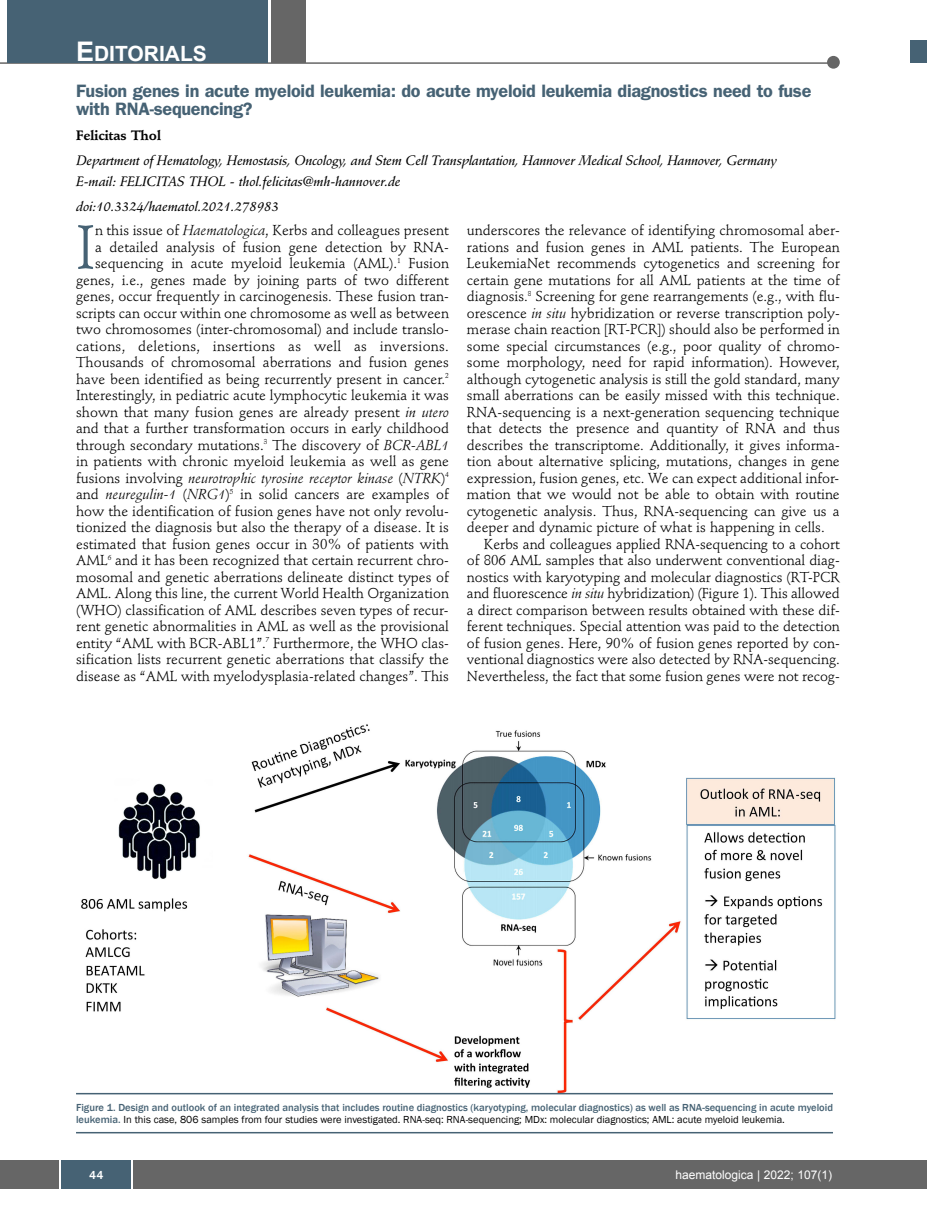
<style>
.page{position:relative;width:927px;height:1225px;background:#fff}
.page>*{position:absolute;margin:0;border:0;box-sizing:border-box;transform-origin:0 0}
.t1{font:60.45px "Stempel Schneidler";color:#466274}
.t2{font:700 21px "Arial";color:#fff}
.t3{font:600 18px/18px "Franklin Gothic";letter-spacing:-.015em;color:#466274}
.t4{font:14.25px/16.5px "Stempel Schneidler";color:#000;text-align:justify}
.t5{font:italic 13.5px/20.7px "Stempel Schneidler Med";letter-spacing:-.015em;color:#000}
.t6{font:700 13.5px "Stempel Schneidler";letter-spacing:-.005em;color:#000}
.t7{font:12px "Arial";color:#fff}
.t8{font:500 12px "Franklin Gothic";color:#fff}
.t9{font:500 10.5px/12px "Franklin Gothic";color:#466274}
.s1{font-size:27px}
.s2{font-style:italic}
.s3{font-weight:400;color:#000}
</style>
<div class="page">
<div style="left:911px;top:40px;width:16px;height:22px;background:#466274"></div>
<div style="left:910px;top:1160px;width:17px;height:28px;background:#666"></div>
<hr style="left:0;top:62px;width:837px;height:2px;background:#666">
<div style="left:0;top:1160px;width:910px;height:28px;background:#666"></div>
<div style="left:61px;top:1160px;width:71px;height:28px;background:#466274"></div>
<div style="left:827px;top:56px;width:13px;height:13px;background:#666;border-radius:50%"></div>
<div style="left:272px;top:0;width:34px;height:62px;background:#666"></div>
<div style="left:7px;top:0;width:261px;height:62px;background:#466274"></div>
<svg style="left:60px;top:1160px;width:1px;height:28px"></svg>
<svg style="left:132px;top:1160px;width:1px;height:28px"></svg>
<img style="left:76px;top:724px;width:760px;height:369px">
<hr style="left:76px;top:1093px;width:757px;height:1px;background:#466274">
<hr style="left:76px;top:1132px;width:757px;height:1px;background:#466274">
<h2 class="t2" style="left:76px;top:42px;width:132px"><span class="s1">E</span>DITORIALS</h2>
<p class="t3" style="left:76px;top:84px;width:737px">Fusion genes in acute myeloid leukemia: do acute myeloid leukemia diagnostics need to fuse with RNA-sequencing?</p>
<p class="t6" style="left:76px;top:130px;width:86px">Felicitas Thol</p>
<p class="t5" style="left:76px;top:152px;width:702px">Department of Hematology, Hemostasis, Oncology, and Stem Cell Transplantation, Hannover Medical School, Hannover, Germany<br>E-mail: FELICITAS THOL - thol.felicitas@mh-hannover.de</p>
<p class="t5" style="left:76px;top:197px;width:204px">doi:10.3324/haematol.2021.278983</p>
<h1 class="t1" style="left:76px;top:222px;width:20px">I</h1>
<p class="t4" style="left:76px;top:224px;width:374px;text-align:right">n this issue of <span class="s2">Haematologica</span>, Kerbs and colleagues present<br>a detailed analysis of fusion gene detection by RNA&shy;sequencing in acute myeloid leukemia (AML).<sup>1</sup> Fusion genes, i.e., genes made by joining parts of two different genes, occur frequently in carcinogenesis. These fusion tran&shy;scripts can occur within one chromosome as well as between two chromosomes (inter-chromosomal) and include translo&shy;cations, deletions, insertions as well as inversions.<br>Thousands of chromosomal aberrations and fusion genes have been identified as being recurrently present in cancer.<sup>2<br></sup>Interestingly, in pediatric acute lymphocytic leukemia it was shown that many fusion genes are already present <span class="s2">in utero </span>and that a further transformation occurs in early childhood through secondary mutations.<sup>3</sup> The discovery of <span class="s2">BCR-ABL1 </span>in patients with chronic myeloid leukemia as well as gene fusions involving <span class="s2">neurotrophic tyrosine receptor kinase</span> (<span class="s2">NTRK</span>)<sup>4 </sup>and <span class="s2">neuregulin-1</span> (<span class="s2">NRG1</span>)<sup>5</sup> in solid cancers are examples of how the identification of fusion genes have not only revolu&shy;tionized the diagnosis but also the therapy of a disease. It is estimated that fusion genes occur in 30% of patients with AML<sup>6</sup> and it has been recognized that certain recurrent chro&shy;mosomal and genetic aberrations delineate distinct types of AML. Along this line, the current World Health Organization (WHO) classification of AML describes seven types of recur&shy;rent genetic abnormalities in AML as well as the provisional entity “AML with BCR-ABL1”.<sup>7</sup> Furthermore, the WHO clas&shy;sification lists recurrent genetic aberrations that classify the disease as “AML with myelodysplasia-related changes”. This</p>
<p class="t4" style="left:467px;top:224px;width:374px">underscores the relevance of identifying chromosomal aber&shy;rations and fusion genes in AML patients. The European LeukemiaNet recommends cytogenetics and screening for certain gene mutations for all AML patients at the time of diagnosis.<sup>8</sup> Screening for gene rearrangements (e.g., with flu&shy;orescence <span class="s2">in situ</span> hybridization or reverse transcription poly&shy;merase chain reaction [RT-PCR]) should also be performed in some special circumstances (e.g., poor quality of chromo&shy;some morphology, need for rapid information). However, although cytogenetic analysis is still the gold standard, many small aberrations can be easily missed with this technique.<br>RNA-sequencing is a next-generation sequencing technique that detects the presence and quantity of RNA and thus describes the transcriptome. Additionally, it gives informa&shy;tion about alternative splicing, mutations, changes in gene expression, fusion genes, etc. We can expect additional infor&shy;mation that we would not be able to obtain with routine cytogenetic analysis. Thus, RNA-sequencing can give us a deeper and dynamic picture of what is happening in cells.</p>
<p class="t4" style="left:467px;top:537px;width:374px;text-indent:17px">Kerbs and colleagues applied RNA-sequencing to a cohort of 806 AML samples that also underwent conventional diag&shy;nostics with karyotyping and molecular diagnostics (RT-PCR and fluorescence <span class="s2">in situ</span> hybridization) (Figure 1). This allowed a direct comparison between results obtained with these dif&shy;ferent techniques. Special attention was paid to the detection of fusion genes. Here, 90% of fusion genes reported by con&shy;ventional diagnostics were also detected by RNA-sequencing.<br>Nevertheless, the fact that some fusion genes were not recog-</p>
<p class="t9" style="left:76px;top:1101px;width:758px">Figure 1. Design and outlook of an integrated analysis that includes routine diagnostics (karyotyping, molecular diagnostics) as well as RNA-sequencing in acute myeloid leukemia. <span class="s3">In this case, 806 samples from four studies were investigated. RNA-seq: RNA-sequencing; MDx: molecular diagnostics; AML: acute myeloid leukemia.</span></p>
<p class="t8" style="left:89px;top:1167px;width:16px">44</p>
<p class="t7" style="left:675px;top:1167px;width:158px">haematologica | 2022; 107(1)</p>
</div>
